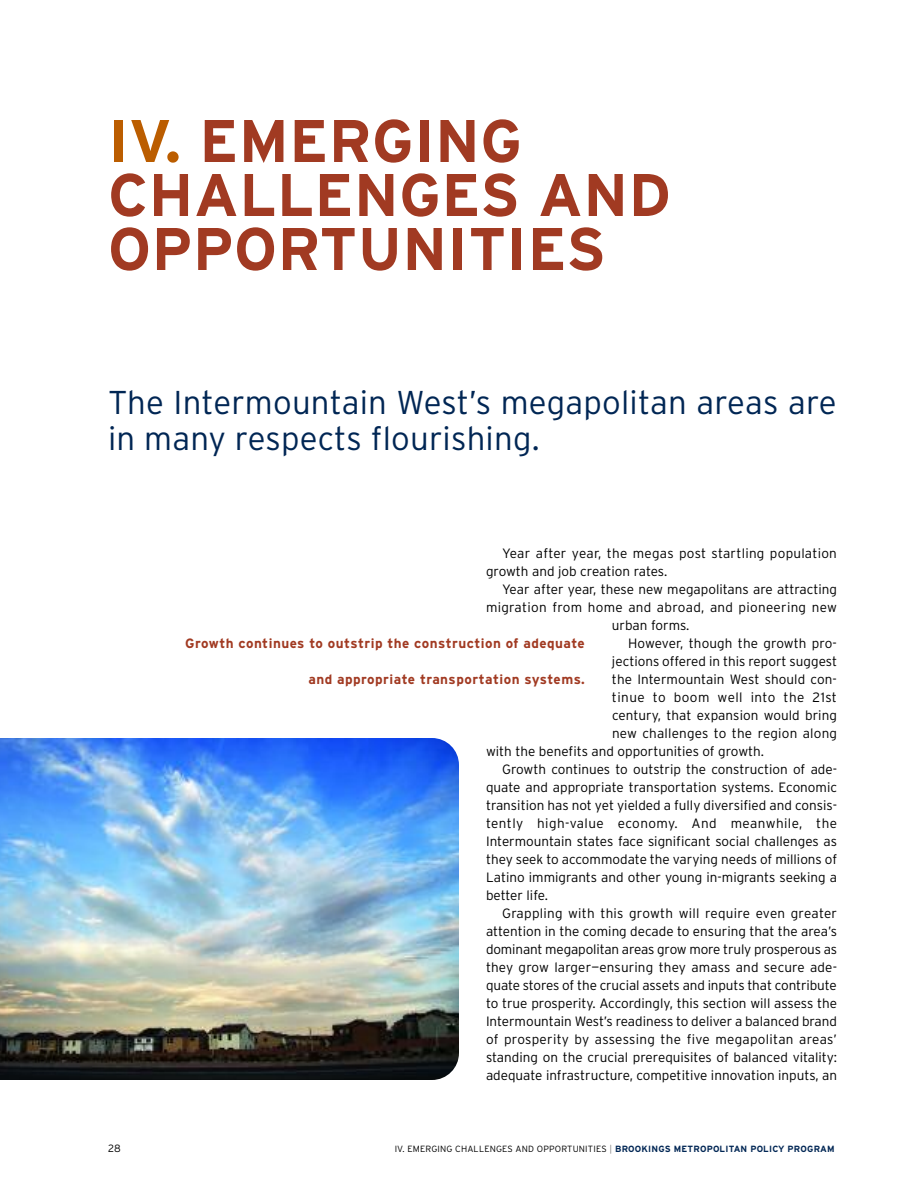
<style>
.page{position:relative;width:918px;height:1188px;background:#fff}
.page>*{position:absolute;margin:0;border:0;box-sizing:border-box;transform-origin:0 0}
.t1{font:700 60px/54px "Interstate";letter-spacing:.005em;color:#a13a22}
.t2{font:300 33px/36px "Interstate";letter-spacing:.005em;color:#002654}
.t3{font:300 13.5px/18px "Interstate";color:#000}
.t4{font:300 13.5px "Interstate";letter-spacing:.02em;color:#000}
.t5{font:700 13.5px "Interstate";letter-spacing:.035em;color:#a13a22}
.t6{font:300 13.5px "Interstate";letter-spacing:.03em;color:#000}
.t7{font:300 10.5px "Interstate";color:#000}
.t8{font:300 9px "Interstate";letter-spacing:.02em;color:#000}
.s1{color:#bb5d00}
.s2{color:#808080}
.s3{font-weight:700;color:#002654}
</style>
<div class="page">
<img style="left:0;top:738px;width:459px;height:342px">
<h1 class="t1" style="left:108px;top:113px;width:564px"><span class="s1">IV.</span> EMERGING<br>CHALLENGES AND<br>OPPORTUNITIES</h1>
<h2 class="t2" style="left:108px;top:384px;width:730px">The Intermountain West’s megapolitan areas are in many respects flourishing.</h2>
<p class="t3" style="left:486px;top:544px;width:352px;text-indent:16px">Year after year, the megas post startling population growth and job creation rates.</p>
<p class="t3" style="left:502px;top:580px;width:336px">Year after year, these new megapolitans are attracting</p>
<p class="t4" style="left:486px;top:600px;width:353px">migration from home and abroad, and pioneering new</p>
<p class="t3" style="left:612px;top:616px;width:79px">urban forms.</p>
<p class="t3" style="left:628px;top:634px;width:210px">However, though the growth pro-</p>
<p class="t3" style="left:612px;top:652px;width:227px">jections offered in this report suggest</p>
<p class="t3" style="left:612px;top:670px;width:226px">the Intermountain West should con-</p>
<p class="t6" style="left:612px;top:690px;width:227px">tinue to boom well into the 21st</p>
<p class="t3" style="left:612px;top:706px;width:227px">century, that expansion would bring</p>
<p class="t3" style="left:612px;top:724px;width:227px">new challenges to the region along</p>
<p class="t3" style="left:486px;top:742px;width:280px">with the benefits and opportunities of growth.</p>
<p class="t3" style="left:502px;top:760px;width:336px">Growth continues to outstrip the construction of ade-</p>
<p class="t3" style="left:486px;top:778px;width:353px">quate and appropriate transportation systems. Economic</p>
<p class="t3" style="left:486px;top:796px;width:353px">transition has not yet yielded a fully diversified and consis-</p>
<p class="t6" style="left:486px;top:816px;width:353px">tently high-value economy. And meanwhile, the</p>
<p class="t3" style="left:486px;top:832px;width:353px">Intermountain states face significant social challenges as</p>
<p class="t3" style="left:486px;top:850px;width:353px">they seek to accommodate the varying needs of millions of</p>
<p class="t3" style="left:486px;top:868px;width:353px">Latino immigrants and other young in-migrants seeking a</p>
<p class="t3" style="left:486px;top:886px;width:64px">better life.</p>
<p class="t4" style="left:502px;top:906px;width:336px">Grappling with this growth will require even greater</p>
<p class="t3" style="left:486px;top:922px;width:353px">attention in the coming decade to ensuring that the area’s</p>
<p class="t3" style="left:486px;top:940px;width:353px">dominant megapolitan areas grow more truly prosperous as</p>
<p class="t3" style="left:486px;top:958px;width:353px">they grow larger—ensuring they amass and secure ade-</p>
<p class="t3" style="left:486px;top:976px;width:352px">quate stores of the crucial assets and inputs that contribute</p>
<p class="t3" style="left:486px;top:994px;width:353px">to true prosperity. Accordingly, this section will assess the</p>
<p class="t3" style="left:486px;top:1012px;width:353px">Intermountain West’s readiness to deliver a balanced brand</p>
<p class="t4" style="left:486px;top:1032px;width:353px">of prosperity by assessing the five megapolitan areas’</p>
<p class="t3" style="left:486px;top:1048px;width:353px">standing on the crucial prerequisites of balanced vitality:</p>
<p class="t3" style="left:486px;top:1066px;width:353px">adequate infrastructure, competitive innovation inputs, an</p>
<p class="t5" style="left:185px;top:636px;width:401px">Growth continues to outstrip the construction of adequate</p>
<p class="t5" style="left:308px;top:672px;width:278px">and appropriate transportation systems.</p>
<p class="t7" style="left:108px;top:1142px;width:14px">28</p>
<p class="t8" style="left:395px;top:1144px;width:441px">IV. EMERGING CHALLENGES AND OPPORTUNITIES <span class="s2">|</span> <span class="s3">BROOKINGS METROPOLITAN POLICY PROGRAM</span></p>
</div>
